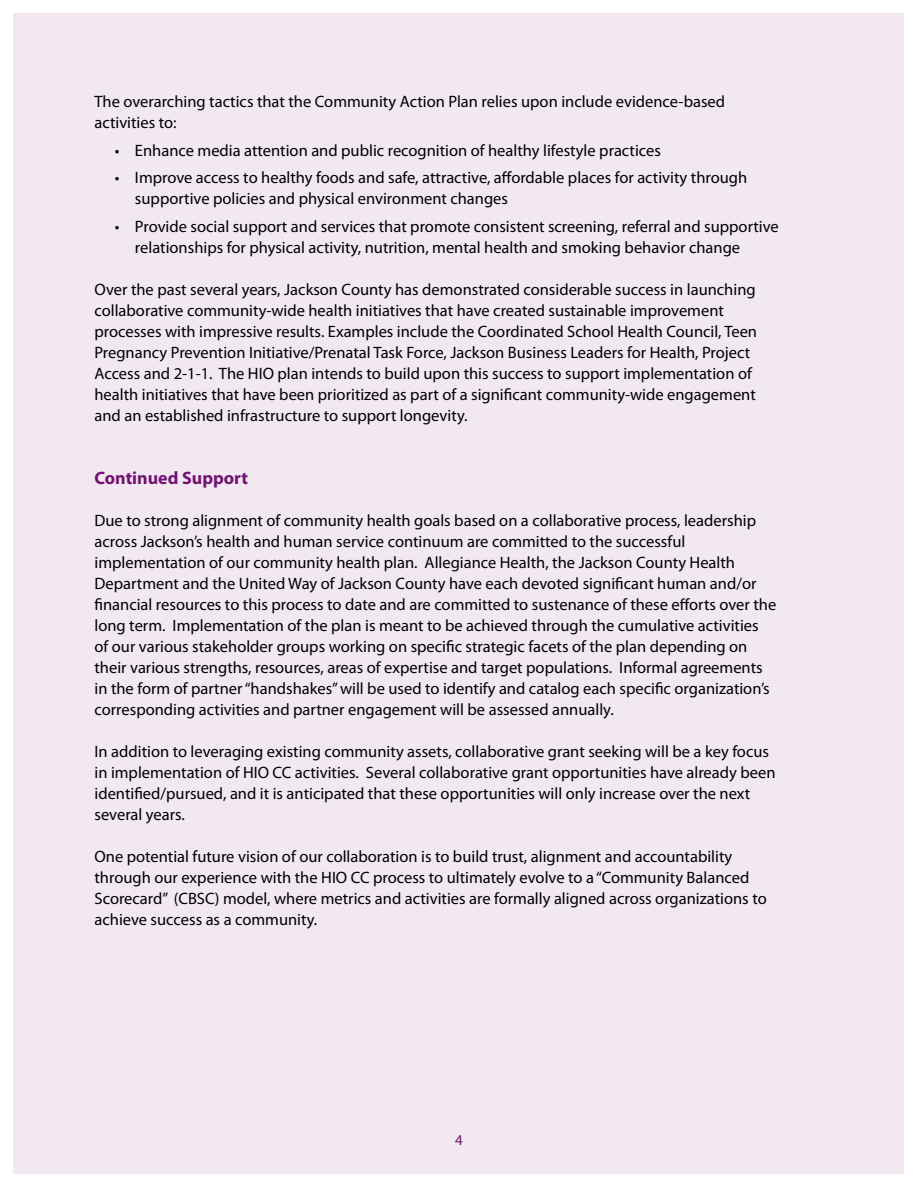
<style>
.page{position:relative;width:918px;height:1188px;background:#fff}
.page>*{position:absolute;margin:0;border:0;box-sizing:border-box;transform-origin:0 0}
.t1{font:700 18px "Myriad Pro";color:#731472}
.t2{font:16.5px/21px "Myriad Pro";color:#000}
.t3{font:15px "Myriad Pro";color:#731472}
</style>
<div class="page">
<div style="left:14px;top:14px;width:890px;height:1160px;background:#f1e8f1"></div>
<p class="t2" style="left:94px;top:91px;width:632px">The overarching tactics that the Community Action Plan relies upon include evidence-based activities to:</p>
<p class="t2" style="left:115px;top:139px;width:548px">• Enhance media attention and public recognition of healthy lifestyle practices</p>
<p class="t2" style="left:135px;top:167px;width:614px;text-indent:-20px">• Improve access to healthy foods and safe, attractive, affordable places for activity through supportive policies and physical environment changes</p>
<p class="t2" style="left:135px;top:216px;width:645px;text-indent:-20px">• Provide social support and services that promote consistent screening, referral and supportive relationships for physical activity, nutrition, mental health and smoking behavior change</p>
<p class="t2" style="left:94px;top:279px;width:664px">Over the past several years, Jackson County has demonstrated considerable success in launching collaborative community-wide health initiatives that have created sustainable improvement processes with impressive results. Examples include the Coordinated School Health Council, Teen Pregnancy Prevention Initiative/Prenatal Task Force, Jackson Business Leaders for Health, Project Access and 2-1-1. The HIO plan intends to build upon this success to support implementation of health initiatives that have been prioritized as part of a significant community-wide engagement and an established infrastructure to support longevity.</p>
<p class="t1" style="left:94px;top:466px;width:155px">Continued Support</p>
<p class="t2" style="left:94px;top:510px;width:683px">Due to strong alignment of community health goals based on a collaborative process, leadership across Jackson’s health and human service continuum are committed to the successful implementation of our community health plan. Allegiance Health, the Jackson County Health Department and the United Way of Jackson County have each devoted significant human and/or financial resources to this process to date and are committed to sustenance of these efforts over the long term. Implementation of the plan is meant to be achieved through the cumulative activities of our various stakeholder groups working on specific strategic facets of the plan depending on their various strengths, resources, areas of expertise and target populations. Informal agreements in the form of partner “handshakes” will be used to identify and catalog each specific organization’s corresponding activities and partner engagement will be assessed annually.</p>
<p class="t2" style="left:94px;top:741px;width:683px">In addition to leveraging existing community assets, collaborative grant seeking will be a key focus in implementation of HIO CC activities. Several collaborative grant opportunities have already been identified/pursued, and it is anticipated that these opportunities will only increase over the next several years.</p>
<p class="t2" style="left:94px;top:846px;width:674px">One potential future vision of our collaboration is to build trust, alignment and accountability through our experience with the HIO CC process to ultimately evolve to a “Community Balanced Scorecard” (CBSC) model, where metrics and activities are formally aligned across organizations to achieve success as a community.</p>
<p class="t3" style="left:455px;top:1131px;width:9px">4</p>
</div>
